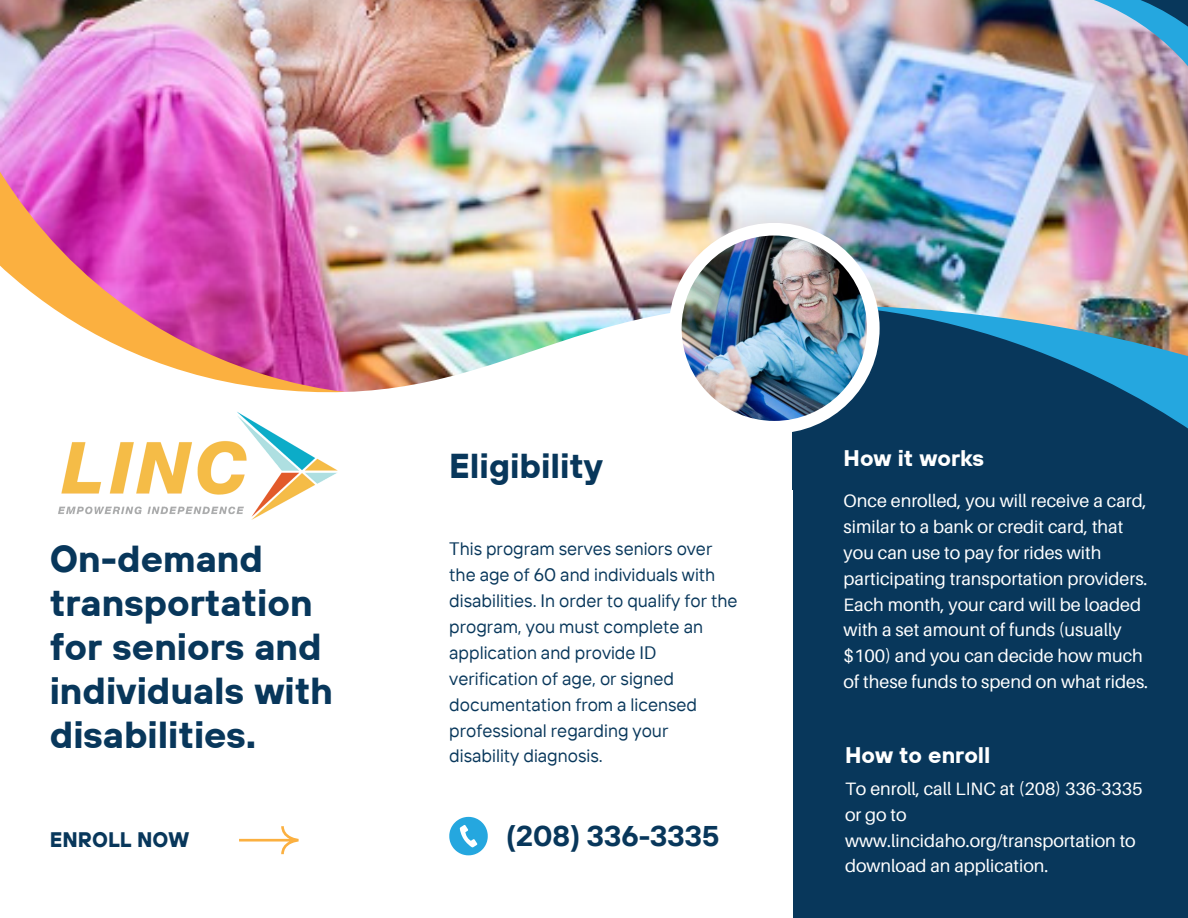
<style>
.page{position:relative;width:1188px;height:918px;background:#fff}
.page>*{position:absolute;margin:0;border:0;box-sizing:border-box;transform-origin:0 0}
.t1{font:700 37.5px/43.8px "TT Hoves";color:#08375b}
.t2{font:700 34.5px "TT Hoves";color:#08375b}
.t3{font:700 28.5px "TT Interphases";color:#08375b}
.t4{font:700 22.5px "TT Hoves";color:#fff}
.t5{font:700 21px "TT Hoves";color:#08375b}
.t6{font:18px/25.8px "Aileron";color:#fff}
.t7{font:18px/25.8px "TT Interphases";color:#08375b}
.t8{font:17.85px/25.8px "Aileron";color:#fff}
</style>
<div class="page">
<img style="left:0;top:0;width:1188px;height:299px">
<img style="left:0;top:115px;width:360px;height:75px">
<img style="left:0;top:190px;width:792px;height:203px">
<div style="left:793px;top:392px;width:395px;height:526px;background:#08375b"></div>
<svg style="left:239px;top:826px;width:60px;height:28px"></svg>
<svg style="left:449px;top:817px;width:39px;height:38px"></svg>
<img style="left:859px;top:299px;width:329px;height:130px">
<img style="left:999px;top:0;width:189px;height:167px">
<div style="left:669px;top:223px;width:211px;height:211px;background:#fff;border-radius:50%"></div>
<img style="left:682px;top:236px;width:185px;height:185px;border-radius:50%">
<img style="left:58px;top:412px;width:280px;height:108px">
<p class="t1" style="left:50px;top:536px;width:285px">On-demand transportation for seniors and individuals with disabilities.</p>
<h4 class="t5" style="left:50px;top:826px;width:141px">ENROLL NOW</h4>
<p class="t2" style="left:449px;top:444px;width:155px">Eligibility</p>
<h4 class="t7" style="left:449px;top:536px;width:290px">This program serves seniors over the age of 60 and individuals with disabilities. In order to qualify for the program, you must complete an application and provide ID verification of age, or signed documentation from a licensed professional regarding your disability diagnosis.</h4>
<p class="t3" style="left:506px;top:817px;width:215px">(208) 336-3335</p>
<p class="t4" style="left:844px;top:444px;width:142px">How it works</p>
<p class="t6" style="left:844px;top:488px;width:306px">Once enrolled, you will receive a card, similar to a bank or credit card, that you can use to pay for rides with participating transportation providers.<br>Each month, your card will be loaded with a set amount of funds (usually $100) and you can decide how much of these funds to spend on what rides.</p>
<h1 class="t4" style="left:845px;top:740px;width:147px">How to enroll</h1>
<h1 class="t8" style="left:845px;top:776px;width:299px">To enroll, call LINC at (208) 336-3335 or go to www.lincidaho.org/transportation to download an application.</h1>
</div>
